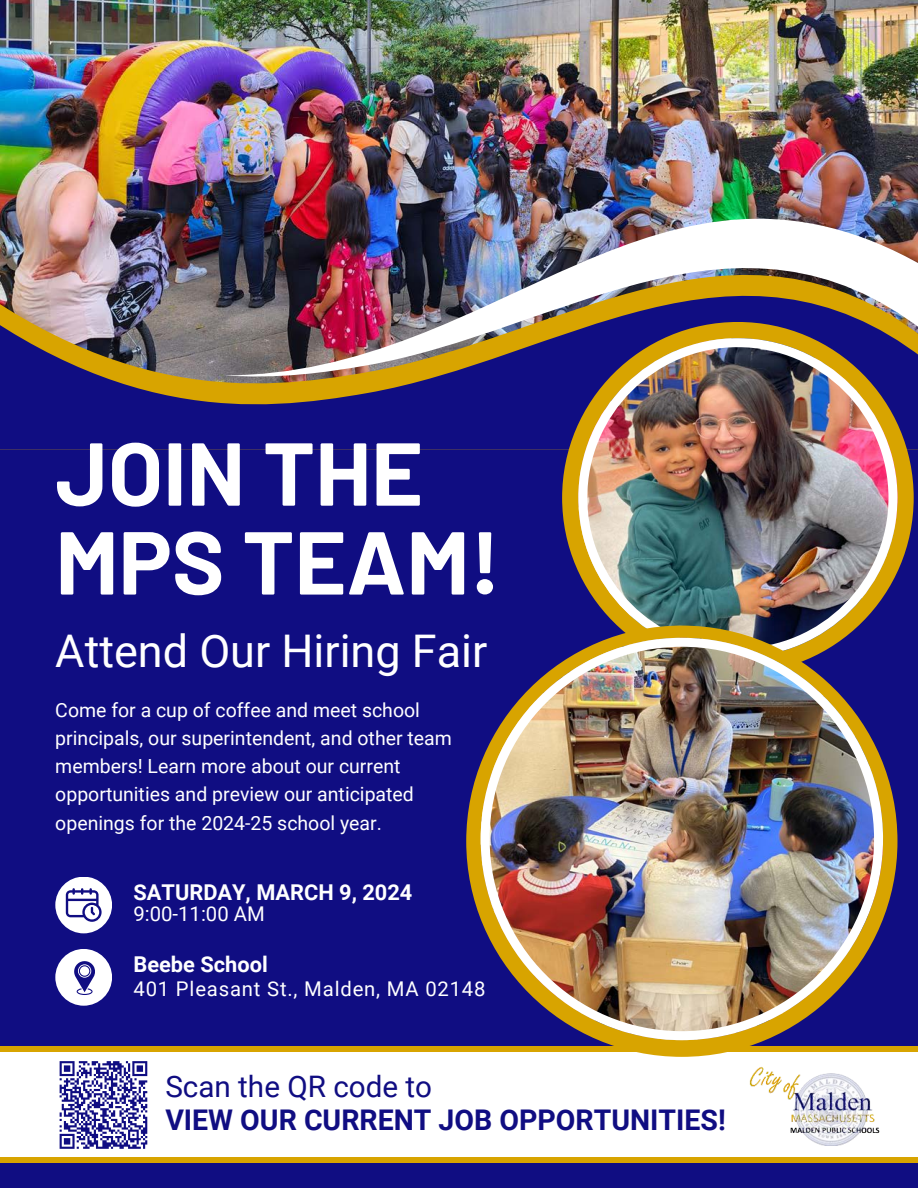
<style>
.page{position:relative;width:918px;height:1188px;background:#100d82}
.page>*{position:absolute;margin:0;border:0;box-sizing:border-box;transform-origin:0 0}
.t1{font:700 89.1px/88.8px "Barlow";color:#fff}
.t2{font:45px "Roboto";color:#fff}
.t3{font:29.7px "Roboto";color:#100d82}
.t4{font:700 28.5px "Roboto";color:#100d82}
.t5{font:700 21.75px "Roboto";color:#fff}
.t6{font:20.25px "Roboto";letter-spacing:.04em;color:#fff}
.t7{font:19.5px/28px "Roboto";color:#fff}
</style>
<div class="page">
<img style="left:0;top:0;width:918px;height:193px">
<img style="left:224px;top:114px;width:694px;height:79px">
<img style="left:0;top:193px;width:918px;height:21px">
<img style="left:0;top:214px;width:918px;height:233px">
<div style="left:55px;top:877px;width:57px;height:56px;background:#fff;border-radius:50%"></div>
<svg style="left:66px;top:888px;width:36px;height:34px"></svg>
<div style="left:0;top:1047px;width:918px;height:116px;background:#d8a400"></div>
<div style="left:0;top:1053px;width:918px;height:104px;background:#fff"></div>
<img style="left:749px;top:1067px;width:131px;height:79px">
<div style="left:562px;top:322px;width:352px;height:352px;background:#d8a400;border-radius:50%"></div>
<img style="left:578px;top:338px;width:319px;height:300px">
<div style="left:466px;top:626px;width:431px;height:431px;background:#d8a400;border-radius:50%"></div>
<img style="left:481px;top:638px;width:402px;height:402px">
<div style="left:55px;top:949px;width:57px;height:57px;background:#fff;border-radius:50%"></div>
<svg style="left:74px;top:961px;width:21px;height:34px"></svg>
<svg style="left:59px;top:1061px;width:89px;height:88px"></svg>
<h1 class="t1" style="left:55px;top:429px;width:447px">JOIN THE<br>MPS TEAM!</h1>
<h2 class="t2" style="left:55px;top:619px;width:434px">Attend Our Hiring Fair</h2>
<p class="t7" style="left:55px;top:695px;width:398px">Come for a cup of coffee and meet school principals, our superintendent, and other team members! Learn more about our current opportunities and preview our anticipated openings for the 2024-25 school year.</p>
<p class="t5" style="left:134px;top:877px;width:280px">SATURDAY, MARCH 9, 2024</p>
<p class="t6" style="left:134px;top:900px;width:133px">9:00-11:00 AM</p>
<p class="t5" style="left:134px;top:949px;width:136px">Beebe School</p>
<p class="t6" style="left:134px;top:974px;width:354px">401 Pleasant St., Malden, MA 02148</p>
<h3 class="t3" style="left:165px;top:1066px;width:268px">Scan the QR code to</h3>
<h3 class="t4" style="left:165px;top:1100px;width:562px">VIEW OUR CURRENT JOB OPPORTUNITIES!</h3>
</div>
